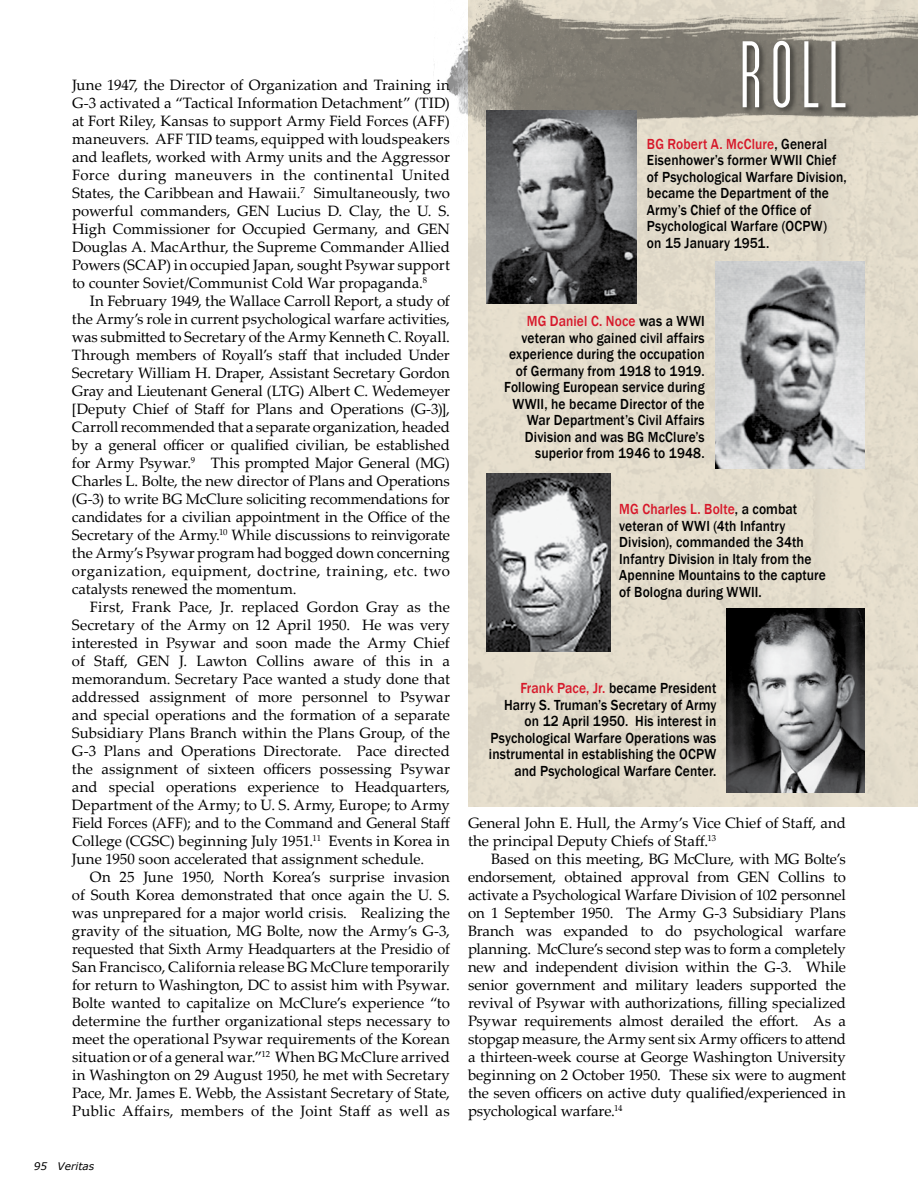
<style>
.page{position:relative;width:918px;height:1188px;background:#fff}
.page>*{position:absolute;margin:0;border:0;box-sizing:border-box;transform-origin:0 0}
.t1{font:99px "SF Movie Poster";color:#fff}
.t2{font:15px/18px "Palatino Linotype";color:#000;text-align:justify}
.t3{font:500 15px/16.5px "Franklin Gothic";letter-spacing:.01em;color:#000;scale:.9 1}
.t4{font:italic 10.5px "Verdana";color:#000}
.s1{color:#d7182a}
</style>
<div class="page">
<img style="left:468px;top:145px;width:450px;height:661px">
<img style="left:434px;top:0;width:484px;height:145px">
<img style="left:486px;top:473px;width:124px;height:179px">
<img style="left:727px;top:608px;width:138px;height:185px">
<img style="left:486px;top:110px;width:150px;height:194px">
<img style="left:715px;top:261px;width:150px;height:207px">
<div style="left:741px;top:40px;width:177px;height:75px;background:#000;opacity:.55"></div>
<p class="t2" style="left:72px;top:75px;width:380px">June 1947, the Director of Organization and Training in G-3 activated a “Tactical Information Detachment” (TID) at Fort Riley, Kansas to support Army Field Forces (AFF) maneuvers. AFF TID teams, equipped with loudspeakers and leaflets, worked with Army units and the Aggressor Force during maneuvers in the continental United States, the Caribbean and Hawaii.<sup>7</sup> Simultaneously, two powerful commanders, GEN Lucius D. Clay, the U. S.<br>High Commissioner for Occupied Germany, and GEN Douglas A. MacArthur, the Supreme Commander Allied Powers (SCAP) in occupied Japan, sought Psywar support to counter Soviet/Communist Cold War propaganda.<sup>8</sup></p>
<p class="t2" style="left:72px;top:291px;width:380px;text-indent:18px">In February 1949, the Wallace Carroll Report, a study of the Army’s role in current psychological warfare activities, was submitted to Secretary of the Army Kenneth C. Royall.<br>Through members of Royall’s staff that included Under Secretary William H. Draper, Assistant Secretary Gordon Gray and Lieutenant General (LTG) Albert C. Wedemeyer [Deputy Chief of Staff for Plans and Operations (G-3)], Carroll recommended that a separate organization, headed by a general officer or qualified civilian, be established for Army Psywar.<sup>9</sup> This prompted Major General (MG)<br>Charles L. Bolte, the new director of Plans and Operations (G-3) to write BG McClure soliciting recommendations for candidates for a civilian appointment in the Office of the Secretary of the Army.<sup>10</sup> While discussions to reinvigorate the Army’s Psywar program had bogged down concerning organization, equipment, doctrine, training, etc. two catalysts renewed the momentum.</p>
<p class="t2" style="left:72px;top:597px;width:380px;text-indent:18px">First, Frank Pace, Jr. replaced Gordon Gray as the Secretary of the Army on 12 April 1950. He was very interested in Psywar and soon made the Army Chief of Staff, GEN J. Lawton Collins aware of this in a memorandum. Secretary Pace wanted a study done that addressed assignment of more personnel to Psywar and special operations and the formation of a separate Subsidiary Plans Branch within the Plans Group, of the G-3 Plans and Operations Directorate. Pace directed the assignment of sixteen officers possessing Psywar and special operations experience to Headquarters, Department of the Army; to U. S. Army, Europe; to Army Field Forces (AFF); and to the Command and General Staff College (CGSC) beginning July 1951.<sup>11</sup> Events in Korea in June 1950 soon accelerated that assignment schedule.</p>
<p class="t2" style="left:72px;top:867px;width:380px;text-indent:18px">On 25 June 1950, North Korea’s surprise invasion of South Korea demonstrated that once again the U. S. was unprepared for a major world crisis. Realizing the gravity of the situation, MG Bolte, now the Army’s G-3, requested that Sixth Army Headquarters at the Presidio of San Francisco, California release BG McClure temporarily for return to Washington, DC to assist him with Psywar.<br>Bolte wanted to capitalize on McClure’s experience “to determine the further organizational steps necessary to meet the operational Psywar requirements of the Korean situation or of a general war.”<sup>12</sup> When BG McClure arrived in Washington on 29 August 1950, he met with Secretary Pace, Mr. James E. Webb, the Assistant Secretary of State, Public Affairs, members of the Joint Staff as well as</p>
<p class="t4" style="left:34px;top:1159px;width:62px">95 Veritas</p>
<h1 class="t1" style="left:741px;top:22px;width:106px">Roll</h1>
<p class="t3" style="left:647px;top:135px;width:223px"><span class="s1">BG Robert A. McClure</span>, General<br>Eisenhower’s former WWII Chief of Psychological Warfare Division, became the Department of the<br>Army’s Chief of the Office of<br>Psychological Warfare (OCPW)<br>on 15 January 1951.</p>
<p class="t3" style="left:504px;top:313px;width:224px;text-align:right"><span class="s1">MG Daniel C. Noce</span> was a WWI veteran who gained civil affairs experience during the occupation of Germany from 1918 to 1919.<br>Following European service during<br>WWII, he became Director of the<br>War Department’s Civil Affairs<br>Division and was BG McClure’s superior from 1946 to 1948.</p>
<p class="t3" style="left:619px;top:501px;width:231px"><span class="s1">MG Charles L. Bolte</span>, a combat veteran of WWI (4th Infantry<br>Division), commanded the 34th<br>Infantry Division in Italy from the<br>Apennine Mountains to the capture of Bologna during WWII.</p>
<p class="t3" style="left:489px;top:680px;width:254px;text-align:right"><span class="s1">Frank Pace, Jr.</span> became President Harry S. Truman’s Secretary of Army on 12 April 1950. His interest in Psychological Warfare Operations was instrumental in establishing the OCPW and Psychological Warfare Center.</p>
<p class="t2" style="left:468px;top:813px;width:379px">General John E. Hull, the Army’s Vice Chief of Staff, and the principal Deputy Chiefs of Staff.<sup>13</sup></p>
<p class="t2" style="left:468px;top:849px;width:380px;text-indent:23px">Based on this meeting, BG McClure, with MG Bolte’s endorsement, obtained approval from GEN Collins to activate a Psychological Warfare Division of 102 personnel on 1 September 1950. The Army G-3 Subsidiary Plans Branch was expanded to do psychological warfare planning. McClure’s second step was to form a completely new and independent division within the G-3. While senior government and military leaders supported the revival of Psywar with authorizations, filling specialized Psywar requirements almost derailed the effort. As a stopgap measure, the Army sent six Army officers to attend a thirteen-week course at George Washington University beginning on 2 October 1950. These six were to augment the seven officers on active duty qualified/experienced in psychological warfare.<sup>14</sup></p>
</div>
